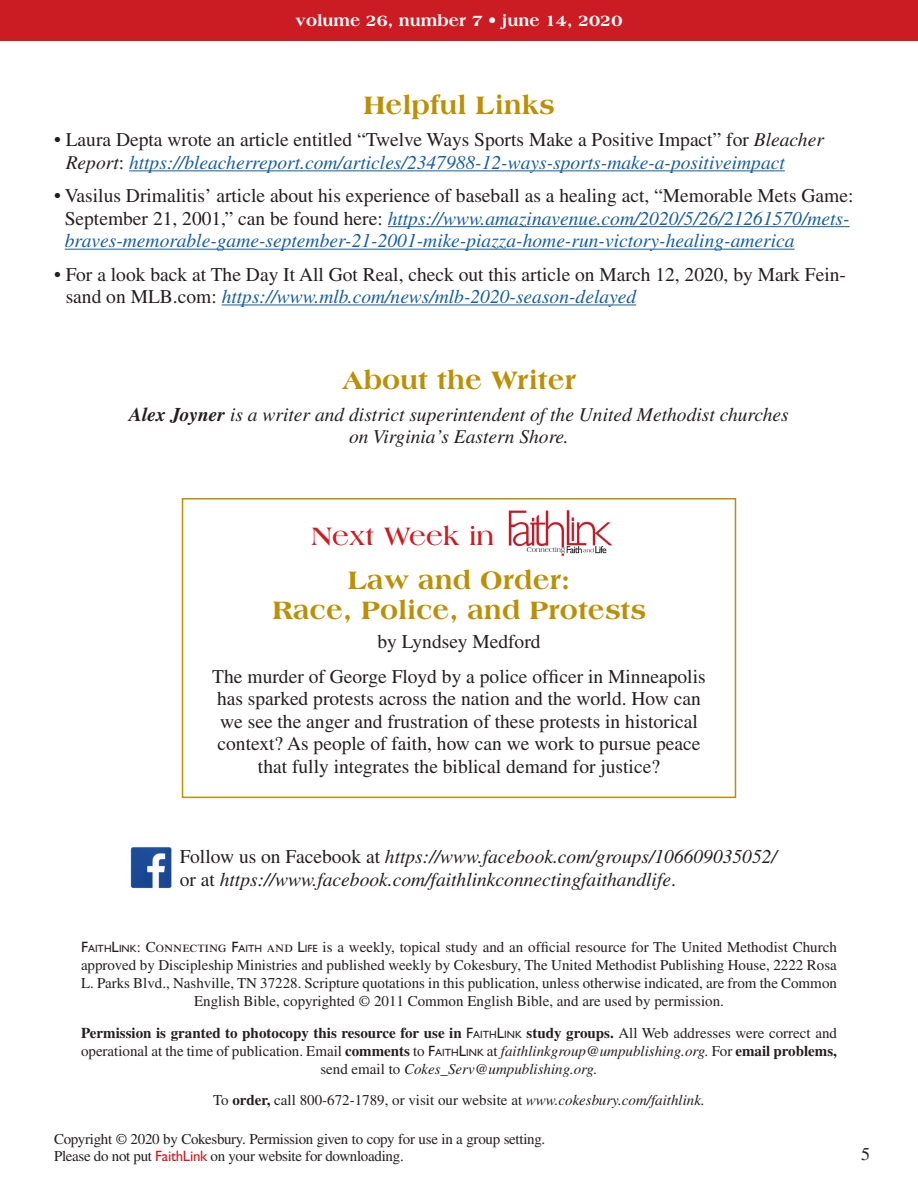
<style>
.page{position:relative;width:918px;height:1188px;background:#fff}
.page>*{position:absolute;margin:0;border:0;box-sizing:border-box;transform-origin:0 0}
.next_week_title{font:800 27px/30px "Americana Std";color:#bb9006;text-align:center}
.Section_subhead{font:800 27px "Americana Std";color:#bb9006}
.body_copy{font:700 27px "Americana Std";color:#cc1c23}
.helpful_links_text{font:italic 19.5px/22.5px "Times LT Std";color:#175d9e}
.next_week_focus_stat{font:19.5px/22.5px "Times LT Std";color:#231f20;text-align:center}
.helpful_links_text-2{font:19.5px/22.5px "Times LT Std";color:#231f20}
.helpful_links_text-3{font:italic 19.5px/22.5px "Times LT Std";color:#231f20}
.body_copy-2{font:italic 19.5px/22.5px "Times LT Std";color:#231f20;text-align:center}
.t1{font:18px "Times LT Std";color:#231f20}
.t2{font:800 16.5px "Americana Std";color:#fff}
.body_copy-3{font:15px/18px "Times LT Std";color:#231f20;text-align:center}
.body_copy-4{font:15px/16.5px "Times LT Std";letter-spacing:-.02em;color:#231f20}
.s1{font-style:normal;color:#231f20}
.s2{color:#231f20}
.s3{font-style:italic;color:#175d9e}
.s4{font-weight:700}
.s5{font-style:normal}
.s6{font-family:"Gill Sans Std"}
.s7{font-family:"Gill Sans Std";font-size:10.5px}
.s8{font-style:italic}
.s9{font-family:"Gill Sans Std";color:#cc1c23}
</style>
<div class="page">
<div style="left:0;top:0;width:918px;height:40px;background:#cc1c23"></div>
<img style="left:130px;top:847px;width:42px;height:42px">
<hr style="left:129px;top:170px;width:656px;height:1px;background:#175d9e">
<hr style="left:388px;top:226px;width:462px;height:1px;background:#175d9e">
<hr style="left:65px;top:249px;width:730px;height:1px;background:#175d9e">
<hr style="left:222px;top:304px;width:414px;height:1px;background:#175d9e">
<div style="left:182px;top:498px;width:554px;height:300px;border:2px solid #bb9006"></div>
<img style="left:508px;top:510px;width:105px;height:46px">
<p class="t2" style="left:296px;top:11px;width:328px">volume 26, number 7 • june 14, 2020</p>
<p class="Section_subhead" style="left:364px;top:89px;width:192px">Helpful Links</p>
<p class="helpful_links_text" style="left:66px;top:129px;width:760px;text-indent:-12px"><span class="s1">• Laura Depta wrote an article entitled “Twelve Ways Sports Make a Positive Impact” for</span> <span class="s2">Bleacher<br>Report</span><span class="s1">:</span> https://bleacherreport.com/articles/2347988-12-ways-sports-make-a-positiveimpact</p>
<p class="helpful_links_text" style="left:65px;top:184px;width:790px;text-indent:-11px"><span class="s1">• Vasilus Drimalitis’ article about his experience of baseball as a healing act, “Memorable Mets Game:<br>September 21, 2001,” can be found here:</span> https://www.amazinavenue.com/2020/5/26/21261570/mets&shy;braves-memorable-game-september-21-2001-mike-piazza-home-run-victory-healing-america</p>
<p class="helpful_links_text-2" style="left:66px;top:263px;width:782px;text-indent:-12px">• For a look back at The Day It All Got Real, check out this article on March 12, 2020, by Mark Fein&shy;sand on MLB.com: <span class="s3">https://www.mlb.com/news/mlb-2020-season-delayed</span></p>
<p class="Section_subhead" style="left:342px;top:364px;width:236px">About the Writer</p>
<p class="body_copy-2" style="left:129px;top:403px;width:661px"><span class="s4">Alex Joyner</span> is a writer and district superintendent of the United Methodist churches on Virginia’s Eastern Shore.</p>
<p class="body_copy" style="left:312px;top:521px;width:184px">Next Week in</p>
<p class="next_week_title" style="left:272px;top:565px;width:375px">Law and Order:<br>Race, Police, and Protests</p>
<p class="next_week_focus_stat" style="left:377px;top:630px;width:165px">by Lyndsey Medford</p>
<p class="next_week_focus_stat" style="left:212px;top:665px;width:495px">The murder of George Floyd by a police officer in Minneapolis has sparked protests across the nation and the world. How can we see the anger and frustration of these protests in historical context? As people of faith, how can we work to pursue peace that fully integrates the biblical demand for justice?</p>
<p class="helpful_links_text-3" style="left:180px;top:845px;width:599px"><span class="s5">Follow us on Facebook at</span> https://www.facebook.com/groups/106609035052/ <span class="s5">or at</span> https://www.facebook.com/faithlinkconnectingfaithandlife<span class="s5">.</span></p>
<p class="body_copy-3" style="left:81px;top:938px;width:758px"><span class="s6">F</span><span class="s7">AITH</span><span class="s6">L</span><span class="s7">INK</span>: Connecting <span class="s6">F</span><span class="s7">AITH</span> and <span class="s6">L</span><span class="s7">IFE</span> is a weekly, topical study and an official resource for The United Methodist Church approved by Discipleship Ministries and published weekly by Cokesbury, The United Methodist Publishing House, 2222 Rosa L. Parks Blvd., Nashville, TN 37228. Scripture quotations in this publication, unless otherwise indicated, are from the Common English Bible, copyrighted © 2011 Common English Bible, and are used by permission.</p>
<p class="body_copy-3" style="left:81px;top:1024px;width:758px"><span class="s4">Permission is granted to photocopy this resource for use in</span> <span class="s6">F</span><span class="s7">AITH</span><span class="s6">L</span><span class="s7">INK</span> <span class="s4">study groups.</span> All Web addresses were correct and operational at the time of publication. Email <span class="s4">comments</span> to <span class="s6">F</span><span class="s7">AITH</span><span class="s6">L</span><span class="s7">INK</span> at <span class="s8">faithlinkgroup@umpublishing.org.</span> For <span class="s4">email problems, </span>send email to <span class="s8">Cokes_Serv@umpublishing.org.</span></p>
<p class="body_copy-3" style="left:213px;top:1091px;width:493px">To <span class="s4">order,</span> call 800-672-1789, or visit our website at <span class="s8">www.cokesbury.com/faithlink.</span></p>
<p class="body_copy-4" style="left:54px;top:1131px;width:493px">Copyright © 2020 by Cokesbury. Permission given to copy for use in a group setting.<br>Please do not put <span class="s9">FaithLink</span> on your website for downloading.</p>
<p class="t1" style="left:861px;top:1144px;width:10px">5</p>
</div>
